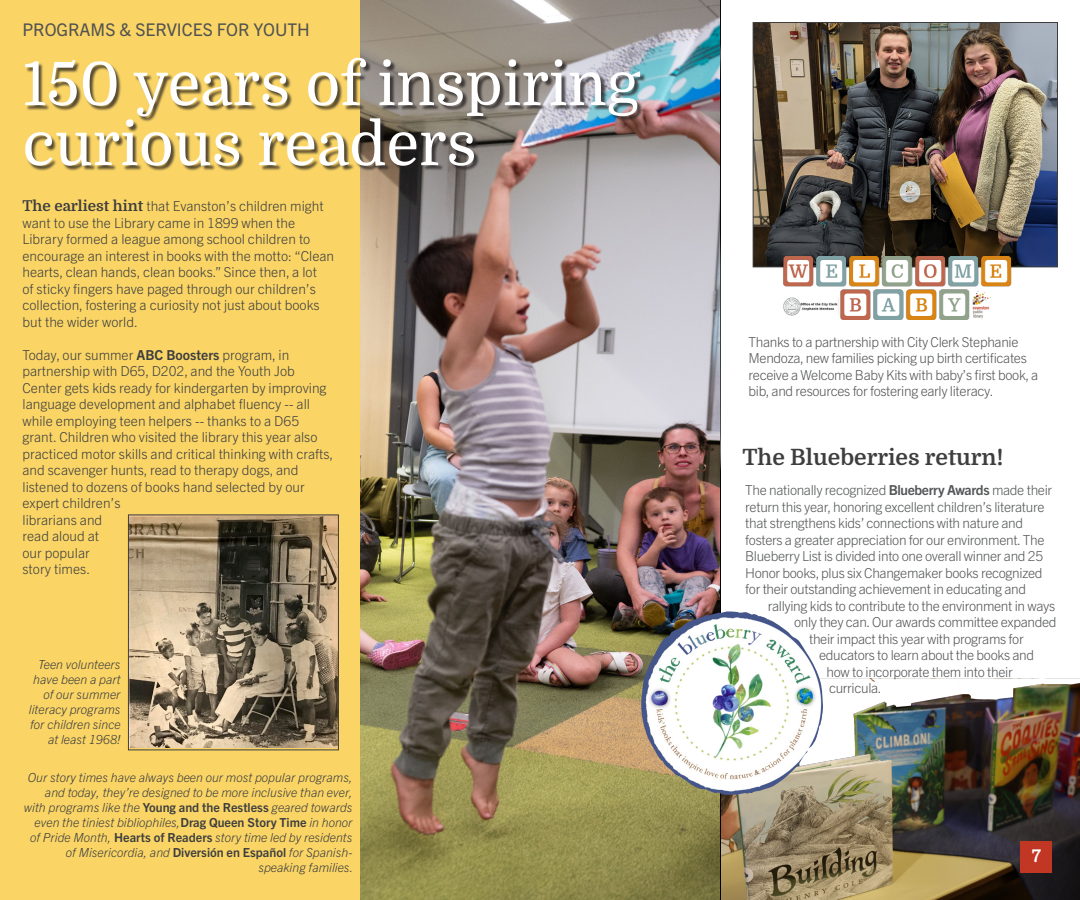
<style>
.page{position:relative;width:1080px;height:900px;background:#fff}
.page>*{position:absolute;margin:0;border:0;box-sizing:border-box;transform-origin:0 0}
.Text_Right{font:60px/60px "Domine";color:#fff}
.Text_Center{font:700 22.5px "Domine";color:#3e3e3f}
.Text_Center-2{font:17.5px "Trade Gothic Next LT Pro";color:#535351}
.Text_Center-3{font:700 17.5px "Domine";color:#fff}
.Text_Left_Justify{font:300 13.75px/16.5px "Trade Gothic Next LT Pro";color:#3e3e3f}
.Text_Left_Justify-2{font:300 13.75px/16.5px "Trade Gothic Next LT Pro";letter-spacing:-.025em;color:#545557}
.Text_Left_Justify-3{font:italic 300 12.5px/15px "Trade Gothic Next LT Pro";color:#3e3e3f;text-align:right}
.s1{font-family:"Domine";font-weight:700;font-size:15px}
.s2{font-weight:700}
.s3{font-weight:700;font-style:normal}
</style>
<div class="page">
<img style="left:720px;top:679px;width:360px;height:221px">
<div style="left:0;top:0;width:360px;height:900px;background:#fad566"></div>
<img style="left:360px;top:0;width:360px;height:900px">
<div style="left:1020px;top:841px;width:32px;height:32px;background:#c23624"></div>
<div style="left:26px;top:60px;width:620px;height:112px;background:#231f20;opacity:.75"></div>
<img style="left:641px;top:611px;width:182px;height:184px">
<img style="left:130px;top:517px;width:207px;height:231px">
<div style="left:128px;top:515px;width:211px;height:235px;border:1px solid #3e3e3f"></div>
<img style="left:755px;top:24px;width:301px;height:241px">
<div style="left:753px;top:22px;width:305px;height:245px;border:1px solid #3e3e3f"></div>
<img style="left:779px;top:241px;width:233px;height:79px">
<p class="Text_Center-2" style="left:22px;top:17px;width:289px">PROGRAMS &amp; SERVICES FOR YOUTH</p>
<p class="Text_Right" style="left:22px;top:55px;width:620px">150 years of inspiring curious readers</p>
<p class="Text_Left_Justify" style="left:22px;top:197px;width:313px"><span class="s1">The earliest hint</span> that Evanston’s children might want to use the Library came in 1899 when the Library formed a league among school children to encourage an interest in books with the motto: “Clean hearts, clean hands, clean books.” Since then, a lot<br>of sticky fingers have paged through our children’s collection, fostering a curiosity not just about books but the wider world.</p>
<p class="Text_Left_Justify" style="left:22px;top:345px;width:312px">Today, our summer <span class="s2">ABC Boosters</span> program, in partnership with D65, D202, and the Youth Job Center gets kids ready for kindergarten by improving language development and alphabet fluency -- all while employing teen helpers -- thanks to a D65 grant. Children who visited the library this year also practiced motor skills and critical thinking with crafts, and scavenger hunts, read to therapy dogs, and listened to dozens of books hand selected by our expert children’s<br>librarians and<br>read aloud at<br>our popular<br>story times.</p>
<p class="Text_Left_Justify-3" style="left:29px;top:656px;width:93px">Teen volunteers have been a part of our summer literacy programs for children since at least 1968!</p>
<p class="Text_Left_Justify-3" style="left:24px;top:769px;width:331px">Our story times have always been our most popular programs, and today, they’re designed to be more inclusive than ever, with programs like the <span class="s3">Young and the Restless</span> geared towards even the tiniest bibliophiles,<span class="s3">Drag Queen Story Time</span> in honor of Pride Month, <span class="s3">Hearts of Readers</span> story time led by residents of Misericordia, and <span class="s3">Diversión en Español</span> for Spanish&shy;speaking families.</p>
<p class="Text_Left_Justify-2" style="left:749px;top:333px;width:291px">Thanks to a partnership with City Clerk Stephanie Mendoza, new families picking up birth certificates receive a Welcome Baby Kits with baby’s first book, a bib, and resources for fostering early literacy.</p>
<p class="Text_Center" style="left:742px;top:445px;width:262px">The Blueberries return!</p>
<p class="Text_Left_Justify-2" style="left:745px;top:481px;width:308px">The nationally recognized <span class="s2">Blueberry Awards</span> made their</p>
<p class="Text_Left_Justify-2" style="left:745px;top:498px;width:301px">return this year, honoring excellent children’s literature</p>
<p class="Text_Left_Justify-2" style="left:745px;top:514px;width:279px">that strengthens kids’ connections with nature and</p>
<p class="Text_Left_Justify-2" style="left:745px;top:531px;width:301px">fosters a greater appreciation for our environment. The</p>
<p class="Text_Left_Justify-2" style="left:745px;top:547px;width:299px">Blueberry List is divided into one overall winner and 25</p>
<p class="Text_Left_Justify-2" style="left:745px;top:564px;width:299px">Honor books, plus six Changemaker books recognized</p>
<p class="Text_Left_Justify-2" style="left:745px;top:580px;width:282px">for their outstanding achievement in educating and</p>
<p class="Text_Left_Justify-2" style="left:768px;top:597px;width:289px">rallying kids to contribute to the environment in ways</p>
<p class="Text_Left_Justify-2" style="left:794px;top:613px;width:264px">only they can. Our awards committee expanded</p>
<p class="Text_Left_Justify-2" style="left:809px;top:630px;width:216px">their impact this year with programs for</p>
<p class="Text_Left_Justify-2" style="left:819px;top:646px;width:217px">educators to learn about the books and</p>
<p class="Text_Left_Justify-2" style="left:827px;top:663px;width:188px">how to incorporate them into their</p>
<p class="Text_Left_Justify-2" style="left:829px;top:679px;width:54px">curricula.</p>
<p class="Text_Center-3" style="left:1032px;top:847px;width:11px">7</p>
</div>
